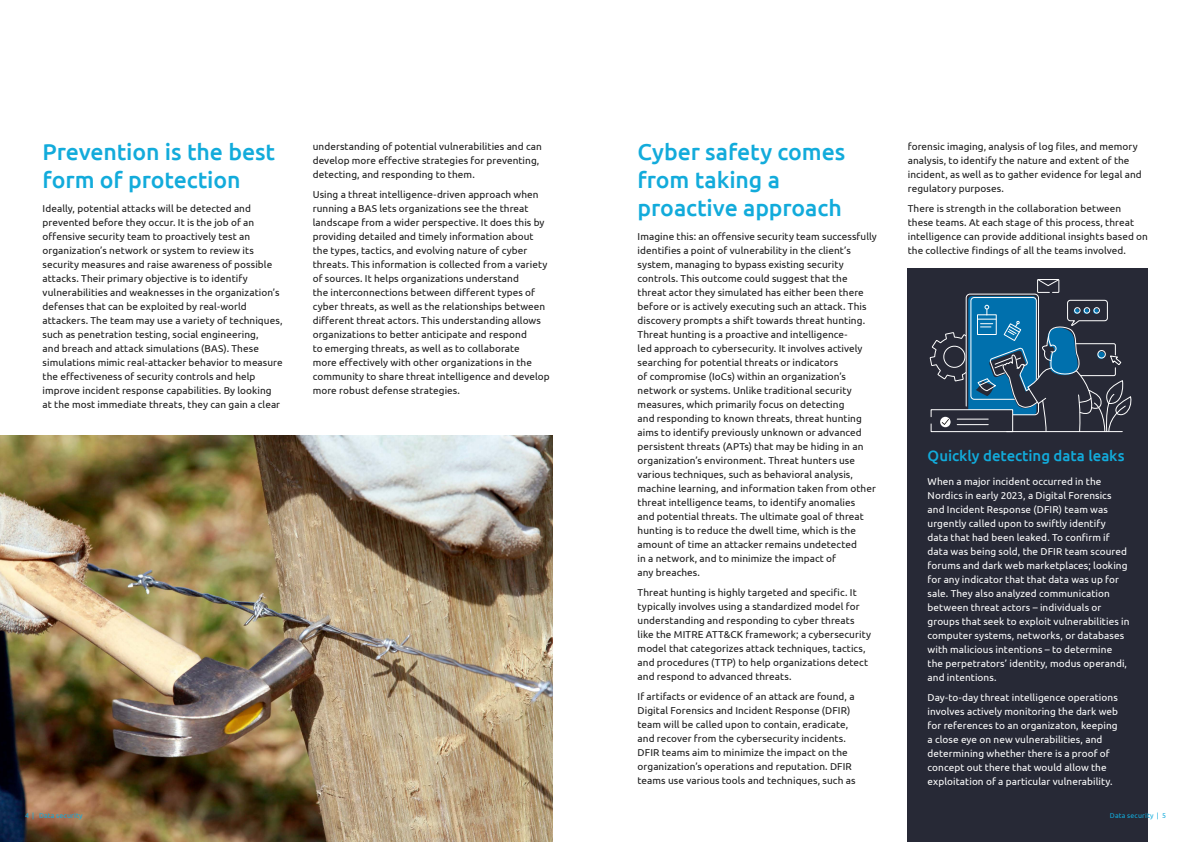
<style>
.page{position:relative;width:1191px;height:842px;background:#fff}
.page>*{position:absolute;margin:0;border:0;box-sizing:border-box;transform-origin:0 0}
.t1{font:500 23px/28px "Ubuntu";letter-spacing:-.005em;color:#12abdb}
.t2{font:500 15px "Ubuntu";letter-spacing:-.005em;color:#12abdb}
.t3{font:10px/14px "Ubuntu";letter-spacing:.01em;color:#1a1a1a}
.t4{font:10px/14px "Ubuntu";letter-spacing:.005em;color:#fff}
.t5{font:7px "Ubuntu";letter-spacing:.025em;color:#12abdb}
</style>
<div class="page">
<div style="left:907px;top:268px;width:241px;height:574px;background:#272936"></div>
<img style="left:0;top:435px;width:553px;height:407px">
<div style="left:1037px;top:279px;width:22px;height:14px;border:1px solid #fff"></div>
<svg style="left:1037px;top:279px;width:21px;height:7px"></svg>
<svg style="left:930px;top:294px;width:202px;height:138px"></svg>
<hr style="left:957px;top:419px;width:31px;height:1px;background:#fff">
<h1 class="t1" style="left:43px;top:137px;width:234px">Prevention is the best form of protection</h1>
<p class="t3" style="left:43px;top:201px;width:242px">Ideally, potential attacks will be detected and prevented before they occur. It is the job of an offensive security team to proactively test an organization’s network or system to review its security measures and raise awareness of possible attacks. Their primary objective is to identify vulnerabilities and weaknesses in the organization’s defenses that can be exploited by real-world attackers. The team may use a variety of techniques, such as penetration testing, social engineering,<br>and breach and attack simulations (BAS). These simulations mimic real-attacker behavior to measure the effectiveness of security controls and help improve incident response capabilities. By looking at the most immediate threats, they can gain a clear</p>
<p class="t3" style="left:313px;top:139px;width:231px">understanding of potential vulnerabilities and can develop more effective strategies for preventing, detecting, and responding to them.</p>
<p class="t3" style="left:313px;top:187px;width:238px">Using a threat intelligence-driven approach when running a BAS lets organizations see the threat landscape from a wider perspective. It does this by providing detailed and timely information about the types, tactics, and evolving nature of cyber threats. This information is collected from a variety of sources. It helps organizations understand<br>the interconnections between different types of cyber threats, as well as the relationships between different threat actors. This understanding allows organizations to better anticipate and respond<br>to emerging threats, as well as to collaborate<br>more effectively with other organizations in the community to share threat intelligence and develop more robust defense strategies.</p>
<h1 class="t1" style="left:637px;top:137px;width:209px">Cyber safety comes from taking a proactive approach</h1>
<p class="t3" style="left:637px;top:229px;width:241px">Imagine this: an offensive security team successfully identifies a point of vulnerability in the client’s system, managing to bypass existing security controls. This outcome could suggest that the threat actor they simulated has either been there before or is actively executing such an attack. This discovery prompts a shift towards threat hunting.<br>Threat hunting is a proactive and intelligence-<br>led approach to cybersecurity. It involves actively searching for potential threats or indicators<br>of compromise (IoCs) within an organization’s network or systems. Unlike traditional security measures, which primarily focus on detecting<br>and responding to known threats, threat hunting aims to identify previously unknown or advanced persistent threats (APTs) that may be hiding in an organization’s environment. Threat hunters use various techniques, such as behavioral analysis, machine learning, and information taken from other threat intelligence teams, to identify anomalies<br>and potential threats. The ultimate goal of threat hunting is to reduce the dwell time, which is the amount of time an attacker remains undetected<br>in a network, and to minimize the impact of<br>any breaches.</p>
<p class="t3" style="left:637px;top:585px;width:235px">Threat hunting is highly targeted and specific. It typically involves using a standardized model for understanding and responding to cyber threats like the MITRE ATT&amp;CK framework; a cybersecurity model that categorizes attack techniques, tactics, and procedures (TTP) to help organizations detect and respond to advanced threats.</p>
<p class="t3" style="left:637px;top:689px;width:219px">If artifacts or evidence of an attack are found, a Digital Forensics and Incident Response (DFIR) team will be called upon to contain, eradicate, and recover from the cybersecurity incidents.<br>DFIR teams aim to minimize the impact on the organization’s operations and reputation. DFIR teams use various tools and techniques, such as</p>
<p class="t3" style="left:907px;top:139px;width:235px">forensic imaging, analysis of log files, and memory analysis, to identify the nature and extent of the incident, as well as to gather evidence for legal and regulatory purposes.</p>
<p class="t3" style="left:907px;top:201px;width:242px">There is strength in the collaboration between these teams. At each stage of this process, threat intelligence can provide additional insights based on the collective findings of all the teams involved.</p>
<h2 class="t2" style="left:927px;top:446px;width:199px">Quickly detecting data leaks</h2>
<p class="t4" style="left:927px;top:474px;width:203px">When a major incident occurred in the Nordics in early 2023, a Digital Forensics and Incident Response (DFIR) team was urgently called upon to swiftly identify<br>data that had been leaked. To confirm if data was being sold, the DFIR team scoured forums and dark web marketplaces; looking for any indicator that that data was up for sale. They also analyzed communication between threat actors – individuals or groups that seek to exploit vulnerabilities in computer systems, networks, or databases with malicious intentions – to determine the perpetrators’ identity, modus operandi, and intentions.</p>
<p class="t4" style="left:927px;top:690px;width:192px">Day-to-day threat intelligence operations involves actively monitoring the dark web for references to an organizaton, keeping a close eye on new vulnerabilities, and determining whether there is a proof of concept out there that would allow the exploitation of a particular vulnerability.</p>
<p class="t5" style="left:25px;top:811px;width:59px">4 | Data security</p>
<p class="t5" style="left:1110px;top:811px;width:57px">Data security | 5</p>
</div>
